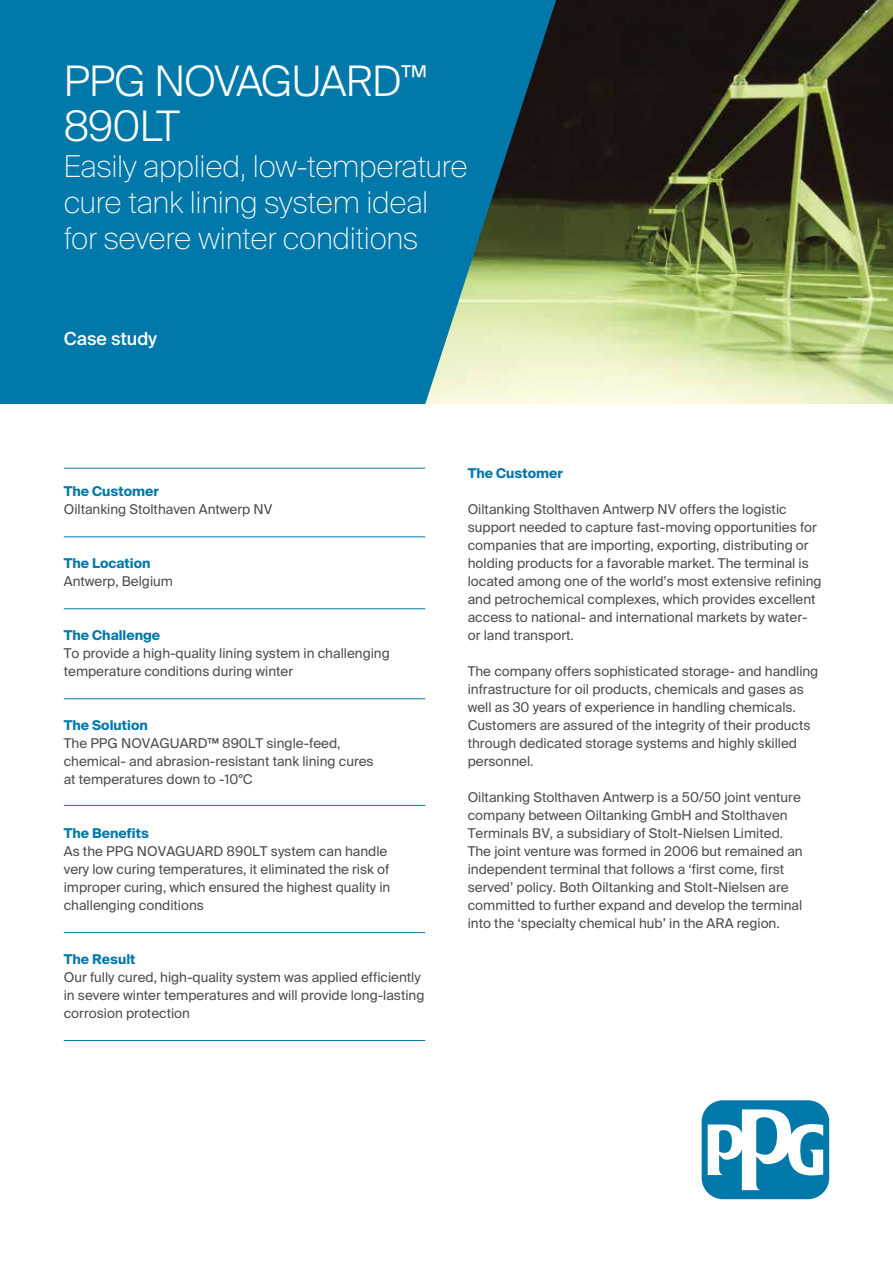
<style>
.page{position:relative;width:893px;height:1263px;background:#fff}
.page>*{position:absolute;margin:0;border:0;box-sizing:border-box;transform-origin:0 0}
.t1{font:300 42px/45px "Suisse Intl";letter-spacing:-.015em;color:#fff}
.t2{font:100 30px/36px "Suisse Intl";letter-spacing:-.01em;color:#fff}
.t3{font:500 18px "Suisse Intl";color:#fff}
.t4{font:13.5px/18px "Suisse Intl";color:#4d4d4f}
.t5{font:700 13.5px "Suisse Intl";color:#0078a9}
</style>
<div class="page">
<div style="left:702px;top:1100px;width:127px;height:99px;background:#0078a9;border-radius:21px"></div>
<svg style="left:708px;top:1109px;width:115px;height:81px"></svg>
<hr style="left:64px;top:536px;width:361px;height:1px;background:#0078a9">
<hr style="left:64px;top:468px;width:361px;height:1px;background:#0078a9">
<hr style="left:64px;top:608px;width:361px;height:1px;background:#0078a9">
<hr style="left:64px;top:698px;width:361px;height:1px;background:#0078a9">
<hr style="left:64px;top:805px;width:361px;height:1px;background:#0078a9">
<hr style="left:64px;top:1040px;width:361px;height:1px;background:#0078a9">
<hr style="left:64px;top:932px;width:361px;height:1px;background:#0078a9">
<img style="left:556px;top:0;width:337px;height:404px">
<svg style="left:0;top:0;width:556px;height:404px;background:#117ca3"></svg>
<h1 class="t1" style="left:64px;top:59px;width:364px">PPG NOVAGUARD<sup>™<br></sup>890LT</h1>
<h2 class="t2" style="left:64px;top:149px;width:405px">Easily applied, low-temperature cure tank lining system ideal for severe winter conditions</h2>
<h3 class="t3" style="left:64px;top:328px;width:95px">Case study</h3>
<p class="t5" style="left:64px;top:484px;width:97px">The Customer</p>
<p class="t4" style="left:64px;top:500px;width:210px">Oiltanking Stolthaven Antwerp NV</p>
<p class="t5" style="left:64px;top:556px;width:88px">The Location</p>
<p class="t4" style="left:64px;top:572px;width:111px">Antwerp, Belgium</p>
<p class="t5" style="left:64px;top:628px;width:98px">The Challenge</p>
<p class="t4" style="left:64px;top:644px;width:327px">To provide a high-quality lining system in challenging temperature conditions during winter</p>
<p class="t5" style="left:64px;top:718px;width:86px">The Solution</p>
<p class="t4" style="left:64px;top:734px;width:311px">The PPG NOVAGUARD™ 890LT single-feed, chemical- and abrasion-resistant tank lining cures at temperatures down to -10°C</p>
<p class="t5" style="left:64px;top:826px;width:87px">The Benefits</p>
<p class="t4" style="left:64px;top:842px;width:328px">As the PPG NOVAGUARD 890LT system can handle very low curing temperatures, it eliminated the risk of improper curing, which ensured the highest quality in challenging conditions</p>
<p class="t5" style="left:64px;top:951px;width:73px">The Result</p>
<p class="t4" style="left:64px;top:968px;width:362px">Our fully cured, high-quality system was applied efficiently in severe winter temperatures and will provide long-lasting corrosion protection</p>
<p class="t5" style="left:468px;top:465px;width:97px">The Customer</p>
<p class="t4" style="left:468px;top:500px;width:355px">Oiltanking Stolthaven Antwerp NV offers the logistic support needed to capture fast-moving opportunities for companies that are importing, exporting, distributing or holding products for a favorable market. The terminal is located among one of the world’s most extensive refining and petrochemical complexes, which provides excellent access to national- and international markets by water&shy;or land transport.</p>
<p class="t4" style="left:468px;top:662px;width:352px">The company offers sophisticated storage- and handling infrastructure for oil products, chemicals and gases as well as 30 years of experience in handling chemicals.<br>Customers are assured of the integrity of their products through dedicated storage systems and highly skilled personnel.</p>
<p class="t4" style="left:468px;top:788px;width:336px">Oiltanking Stolthaven Antwerp is a 50/50 joint venture company between Oiltanking GmbH and Stolthaven Terminals BV, a subsidiary of Stolt-Nielsen Limited.<br>The joint venture was formed in 2006 but remained an independent terminal that follows a ‘first come, first served’ policy. Both Oiltanking and Stolt-Nielsen are committed to further expand and develop the terminal into the ‘specialty chemical hub’ in the ARA region.</p>
</div>
